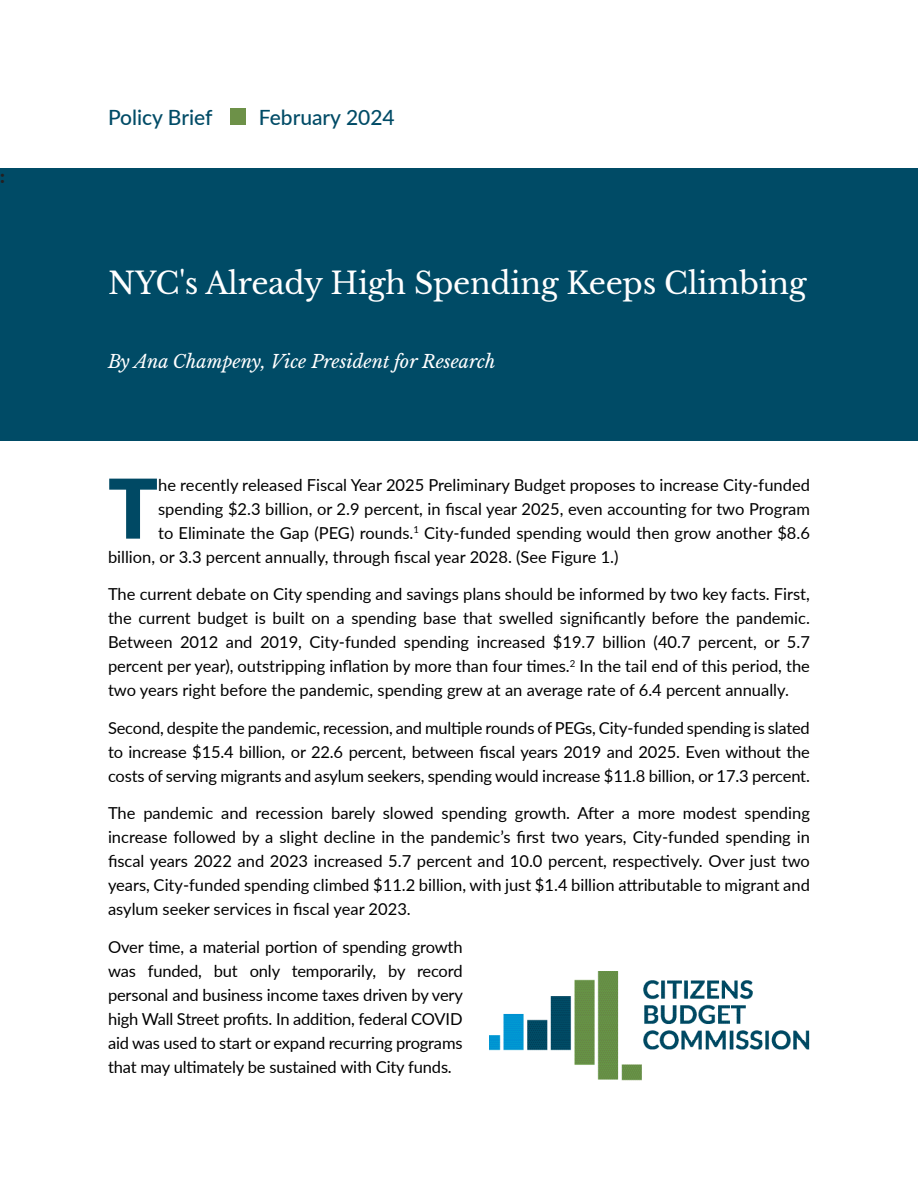
<style>
.page{position:relative;width:918px;height:1188px;background:#fff}
.page>*{position:absolute;margin:0;border:0;box-sizing:border-box;transform-origin:0 0}
.t1{font:900 82.35px "Lato";color:#004964}
.t2{font:30px "Libre Baskerville";letter-spacing:-.01em;color:#fff}
.Heading_3{font:500 21px "Lato";color:#004b66}
.Heading_3-2{font:italic 18px "Libre Baskerville";color:#fff}
.Heading_3-3{font:900 18px "Lato";color:#231f20}
.t3{font:16.5px/24px "Lato";color:#000;text-align:justify}
</style>
<div class="page">
<div style="left:230px;top:108px;width:16px;height:17px;background:#6d9148"></div>
<div style="left:0;top:168px;width:918px;height:273px;background:#004b66"></div>
<img style="left:490px;top:972px;width:320px;height:109px">
<p class="Heading_3-3" style="left:0;top:163px;width:6px">:</p>
<p class="Heading_3" style="left:108px;top:102px;width:106px">Policy Brief</p>
<p class="Heading_3" style="left:259px;top:102px;width:137px">February 2024</p>
<p class="t2" style="left:108px;top:265px;width:700px">NYC's Already High Spending Keeps Climbing</p>
<p class="Heading_3-2" style="left:108px;top:351px;width:389px">By Ana Champeny, Vice President for Research</p>
<p class="t1" style="left:108px;top:447px;width:52px">T</p>
<p class="t3" style="left:158px;top:472px;width:653px">he recently released Fiscal Year 2025 Preliminary Budget proposes to increase City-funded</p>
<p class="t3" style="left:158px;top:496px;width:653px">spending $2.3 billion, or 2.9 percent, in fiscal year 2025, even accounting for two Program</p>
<p class="t3" style="left:158px;top:520px;width:653px">to Eliminate the Gap (PEG) rounds.<sup>1</sup> City-funded spending would then grow another $8.6</p>
<p class="t3" style="left:108px;top:544px;width:512px">billion, or 3.3 percent annually, through fiscal year 2028. (See Figure 1.)</p>
<p class="t3" style="left:108px;top:581px;width:703px">The current debate on City spending and savings plans should be informed by two key facts. First, the current budget is built on a spending base that swelled significantly before the pandemic.<br>Between 2012 and 2019, City-funded spending increased $19.7 billion (40.7 percent, or 5.7 percent per year), outstripping inflation by more than four times.<sup>2</sup> In the tail end of this period, the two years right before the pandemic, spending grew at an average rate of 6.4 percent annually.</p>
<p class="t3" style="left:108px;top:715px;width:703px">Second, despite the pandemic, recession, and multiple rounds of PEGs, City-funded spending is slated to increase $15.4 billion, or 22.6 percent, between fiscal years 2019 and 2025. Even without the costs of serving migrants and asylum seekers, spending would increase $11.8 billion, or 17.3 percent.</p>
<p class="t3" style="left:108px;top:800px;width:703px">The pandemic and recession barely slowed spending growth. After a more modest spending increase followed by a slight decline in the pandemic’s first two years, City-funded spending in fiscal years 2022 and 2023 increased 5.7 percent and 10.0 percent, respectively. Over just two years, City-funded spending climbed $11.2 billion, with just $1.4 billion attributable to migrant and asylum seeker services in fiscal year 2023.</p>
<p class="t3" style="left:108px;top:934px;width:356px">Over time, a material portion of spending growth was funded, but only temporarily, by record personal and business income taxes driven by very high Wall Street profits. In addition, federal COVID aid was used to start or expand recurring programs that may ultimately be sustained with City funds.</p>
</div>
